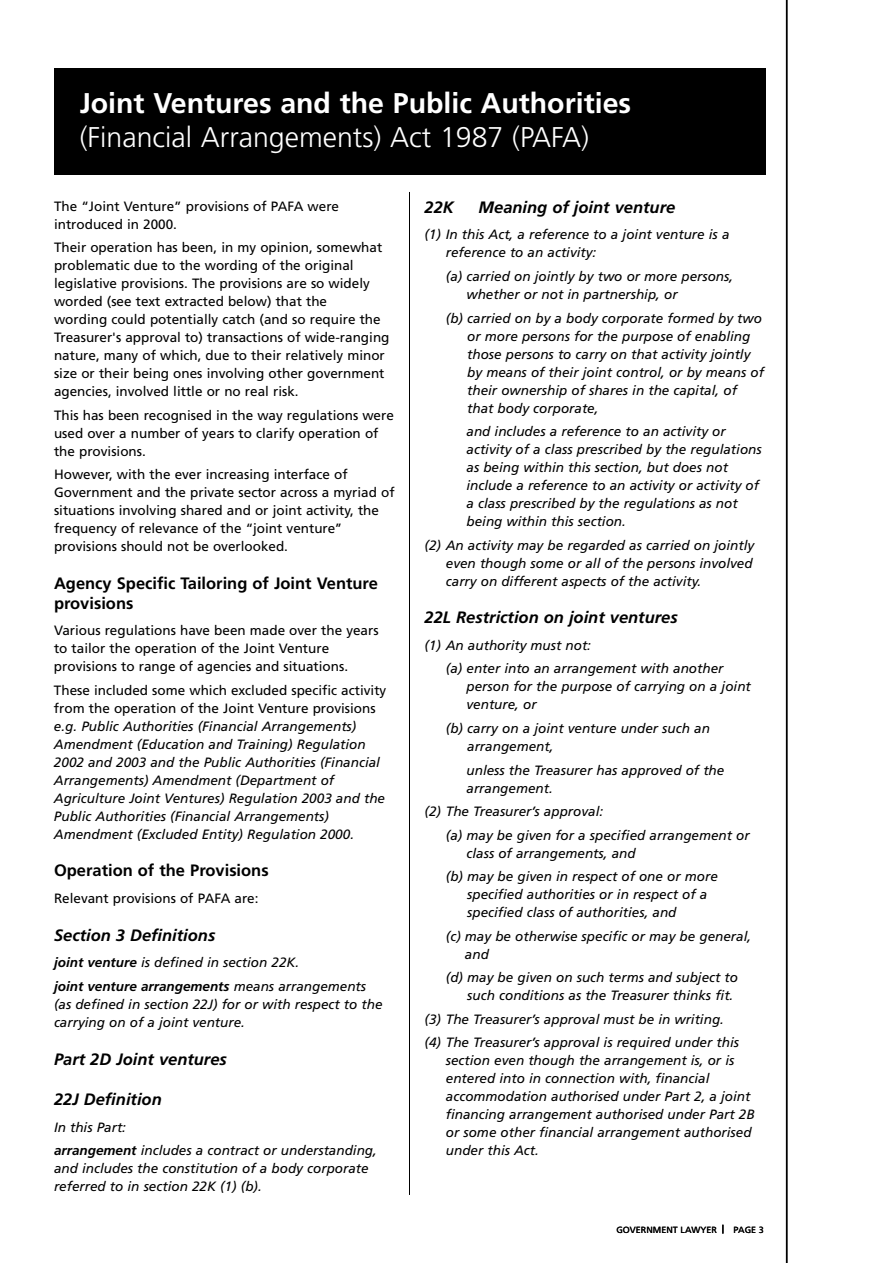
<style>
.page{position:relative;width:893px;height:1263px;background:#fff}
.page>*{position:absolute;margin:0;border:0;box-sizing:border-box;transform-origin:0 0}
.t1{font:700 28.5px "Frutiger";color:#fff}
.t2{font:300 28.5px "Frutiger";color:#fff}
.t3{font:italic 700 16.5px "Frutiger";color:#000}
.t4{font:700 16.5px/19.5px "Frutiger";color:#000}
.t5{font:italic 13.5px/18px "Frutiger";color:#000}
.t6{font:13.5px/18px "Frutiger";color:#000}
.t7{font:9px "Frutiger";color:#000}
.s1{font-weight:700}
</style>
<div class="page">
<hr style="left:786px;top:0;width:1px;height:1263px;background:#000">
<hr style="left:409px;top:192px;width:1px;height:1003px;background:#000">
<div style="left:54px;top:68px;width:711px;height:106px;background:#000"></div>
<h1 class="t1" style="left:80px;top:86px;width:553px">Joint Ventures and the Public Authorities</h1>
<h1 class="t2" style="left:80px;top:121px;width:511px">(Financial Arrangements) Act 1987 (PAFA)</h1>
<p class="t6" style="left:54px;top:197px;width:287px">The “Joint Venture” provisions of PAFA were introduced in 2000.</p>
<p class="t6" style="left:54px;top:238px;width:337px">Their operation has been, in my opinion, somewhat problematic due to the wording of the original legislative provisions. The provisions are so widely worded (see text extracted below) that the<br>wording could potentially catch (and so require the Treasurer's approval to) transactions of wide-ranging nature, many of which, due to their relatively minor size or their being ones involving other government agencies, involved little or no real risk.</p>
<p class="t6" style="left:54px;top:406px;width:341px">This has been recognised in the way regulations were used over a number of years to clarify operation of the provisions.</p>
<p class="t6" style="left:54px;top:465px;width:342px">H owever, with the ever increasing interface of Government and the private sector across a myriad of situations involving shared and or joint activity, the frequency of relevance of the “joint venture’’ provisions should not be overlooked.</p>
<p class="t4" style="left:54px;top:573px;width:325px">Agency Specific Tailoring of Joint Venture provisions</p>
<p class="t6" style="left:54px;top:621px;width:326px">Various regulations have been made over the years to tailor the operation of the Joint Venture provisions to range of agencies and situations.</p>
<p class="t6" style="left:54px;top:681px;width:334px">These included some which excluded specific activity from the operation of the Joint Venture provisions</p>
<p class="t5" style="left:54px;top:717px;width:333px">e.g. Public Authorities (Financial Arrangements)<br>Amendment (Education and Training) Regulation 2002 and 2003 and the Public Authorities (Financial Arrangements) Amendment (Department of Agriculture Joint Ventures) Regulation 2003 and the Public Authorities (Financial Arrangements)<br>Amendment (Excluded Entity) Regulation 2000.</p>
<p class="t4" style="left:54px;top:861px;width:216px">Operation of the Provisions</p>
<p class="t6" style="left:54px;top:889px;width:206px">Relevant provisions of PAFA are:</p>
<p class="t3" style="left:54px;top:925px;width:163px">Section 3 Definitions</p>
<p class="t5" style="left:54px;top:951px;width:314px;line-height:23.5px"><span class="s1">joint venture</span> is defined in section 22K.<br><span class="s1">joint venture arrangements</span> means arrangements</p>
<p class="t5" style="left:54px;top:995px;width:330px">(as defined in section 22J) for or with respect to the carrying on of a joint venture.</p>
<p class="t3" style="left:54px;top:1049px;width:174px">Part 2D Joint ventures</p>
<p class="t3" style="left:54px;top:1090px;width:109px">22J Definition</p>
<p class="t5" style="left:54px;top:1115px;width:324px;line-height:23.5px">In this Part:<br><span class="s1">arrangement</span> includes a contract or understanding,</p>
<p class="t5" style="left:54px;top:1159px;width:316px">and includes the constitution of a body corporate referred to in section 22K (1) (b).</p>
<p class="t3" style="left:425px;top:198px;width:31px">22K</p>
<p class="t3" style="left:479px;top:198px;width:198px">Meaning of joint venture</p>
<p class="t5" style="left:446px;top:226px;width:285px;text-indent:-21px">(1) In this Act, a reference to a joint venture is a reference to an activity:</p>
<p class="t5" style="left:466px;top:267px;width:268px;text-indent:-21px">(a) carried on jointly by two or more persons, whether or not in partnership, or</p>
<p class="t5" style="left:467px;top:309px;width:298px;text-indent:-21px">(b) carried on by a body corporate formed by two or more persons for the purpose of enabling those persons to carry on that activity jointly by means of their joint control, or by means of their ownership of shares in the capital, of that body corporate,</p>
<p class="t5" style="left:466px;top:422px;width:297px">and includes a reference to an activity or activity of a class prescribed by the regulations as being within this section, but does not include a reference to an activity or activity of a class prescribed by the regulations as not being within this section.</p>
<p class="t5" style="left:446px;top:536px;width:310px;text-align:justify;text-indent:-21px">(2) An activity may be regarded as carried on jointly even though some or all of the persons involved carry on different aspects of the activity.</p>
<p class="t3" style="left:425px;top:608px;width:255px">22L Restriction on joint ventures</p>
<p class="t5" style="left:446px;top:633px;width:279px;line-height:23.5px;text-indent:-21px">(1) An authority must not:<br>(a) enter into an arrangement with another</p>
<p class="t5" style="left:466px;top:678px;width:286px">person for the purpose of carrying on a joint venture, or</p>
<p class="t5" style="left:467px;top:719px;width:244px;text-indent:-21px">(b) carry on a joint venture under such an arrangement,</p>
<p class="t5" style="left:466px;top:761px;width:259px">unless the Treasurer has approved of the arrangement.</p>
<p class="t5" style="left:446px;top:799px;width:305px;line-height:23.5px;text-indent:-21px">(2) The Treasurer’s approval:<br>(a) may be given for a specified arrangement or</p>
<p class="t5" style="left:446px;top:841px;width:273px;line-height:23.5px;text-indent:21px">class of arrangements, and<br>(b) may be given in respect of one or more</p>
<p class="t5" style="left:467px;top:885px;width:242px">specified authorities or in respect of a specified class of authorities, and</p>
<p class="t5" style="left:465px;top:927px;width:288px;text-indent:-19px">(c) may be otherwise specific or may be general, and</p>
<p class="t5" style="left:467px;top:968px;width:272px;text-indent:-21px">(d) may be given on such terms and subject to such conditions as the Treasurer thinks fit.</p>
<p class="t5" style="left:425px;top:1007px;width:316px;line-height:23.5px">(3) The Treasurer’s approval must be in writing. (4) The Treasurer’s approval is required under this</p>
<p class="t5" style="left:446px;top:1051px;width:310px">section even though the arrangement is, or is entered into in connection with, financial accommodation authorised under Part 2, a joint financing arrangement authorised under Part 2B or some other financial arrangement authorised under this Act.</p>
<p class="t7" style="left:616px;top:1225px;width:78px">govern ment law</p>
<p class="t7" style="left:700px;top:1225px;width:18px">yer</p>
<p class="t7" style="left:733px;top:1225px;width:7px">pag</p>
<p class="t7" style="left:751px;top:1225px;width:14px">e 3</p>
</div>
